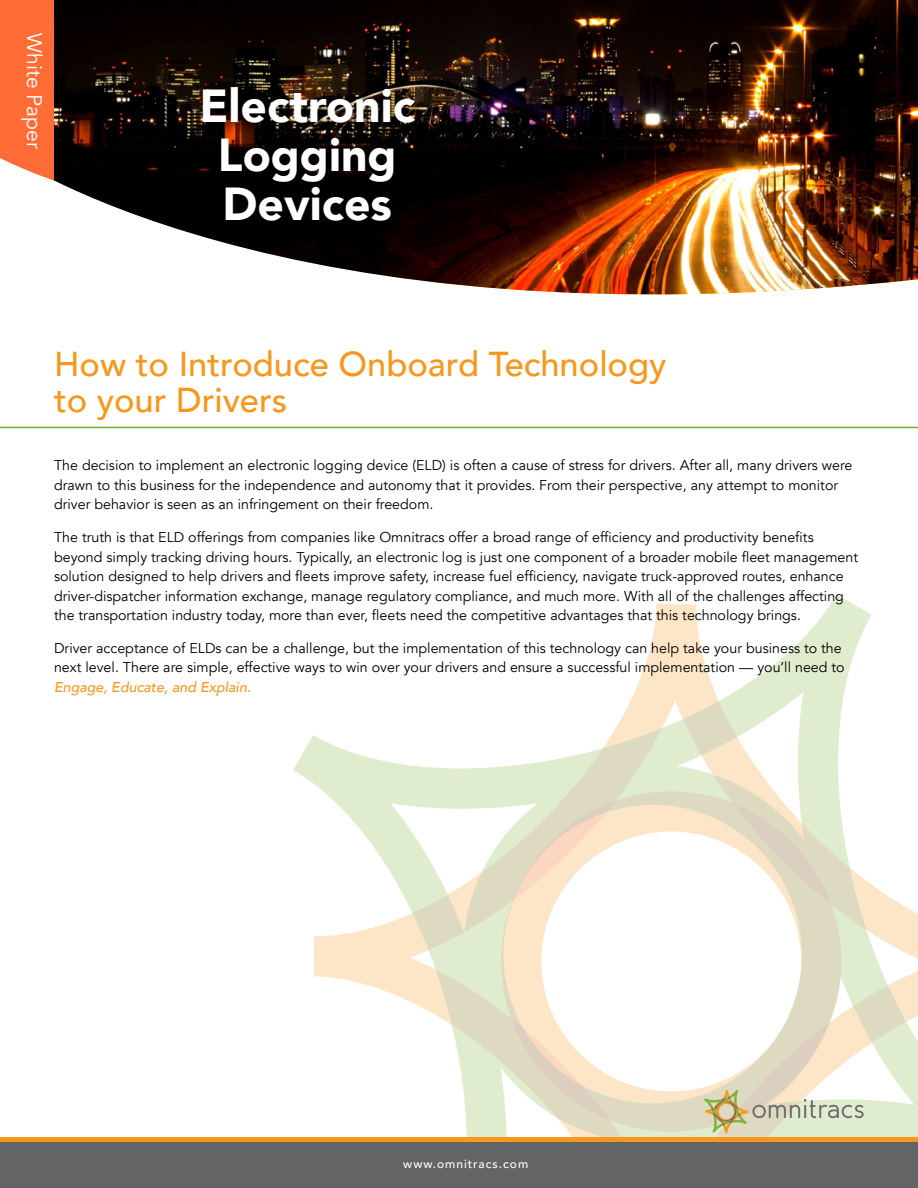
<style>
.page{position:relative;width:918px;height:1188px;background:#fff}
.page>*{position:absolute;margin:0;border:0;box-sizing:border-box;transform-origin:0 0}
.t1{font:900 46.2px/49.3px "Avenir";color:#fff;text-align:center}
.t2{font:500 34.5px/36px "Avenir";color:#f8971d}
.t3{font:21px "Avenir";color:#fff}
.t4{font:14.25px/19.5px "Avenir";color:#000}
.t5{font:italic 500 14.25px "Avenir";color:#f8971d}
.t6{font:500 12px "Avenir";letter-spacing:.08em;color:#fff}
</style>
<div class="page">
<svg style="left:293px;top:595px;width:625px;height:542px"></svg>
<img style="left:54px;top:0;width:864px;height:295px">
<div style="left:0;top:0;width:54px;height:181px;background:#ff6c36"></div>
<svg style="left:704px;top:1090px;width:160px;height:43px;background:#d5d4b7"></svg>
<div style="left:200px;top:85px;width:226px;height:148px;background:#000;opacity:.35"></div>
<div style="left:0;top:1137px;width:918px;height:5px;background:#f8971d"></div>
<div style="left:0;top:1142px;width:918px;height:46px;background:#636466"></div>
<hr style="left:0;top:427px;width:918px;height:1px;background:#63a70a">
<h3 class="t3" style="left:47px;top:33px;width:117px;rotate:90deg">White Paper</h3>
<h1 class="t1" style="left:200px;top:80px;width:217px">Electronic<br>Logging<br>Devices</h1>
<h2 class="t2" style="left:54px;top:344px;width:614px">How to Introduce Onboard Technology to your Drivers</h2>
<p class="t4" style="left:54px;top:456px;width:800px">The decision to implement an electronic logging device (ELD) is often a cause of stress for drivers. After all, many drivers were drawn to this business for the independence and autonomy that it provides. From their perspective, any attempt to monitor driver behavior is seen as an infringement on their freedom.</p>
<p class="t4" style="left:54px;top:528px;width:806px">The truth is that ELD offerings from companies like Omnitracs offer a broad range of efficiency and productivity benefits beyond simply tracking driving hours. Typically, an electronic log is just one component of a broader mobile fleet management solution designed to help drivers and fleets improve safety, increase fuel efficiency, navigate truck-approved routes, enhance driver-dispatcher information exchange, manage regulatory compliance, and much more. With all of the challenges affecting the transportation industry today, more than ever, fleets need the competitive advantages that this technology brings.</p>
<p class="t4" style="left:54px;top:639px;width:792px">Driver acceptance of ELDs can be a challenge, but the implementation of this technology can help take your business to the next level. There are simple, effective ways to win over your drivers and ensure a successful implementation — you’ll need to</p>
<p class="t5" style="left:54px;top:679px;width:198px">Engage, Educate, and Explain.</p>
<p class="t6" style="left:403px;top:1153px;width:126px">www.omnitracs.com</p>
</div>
